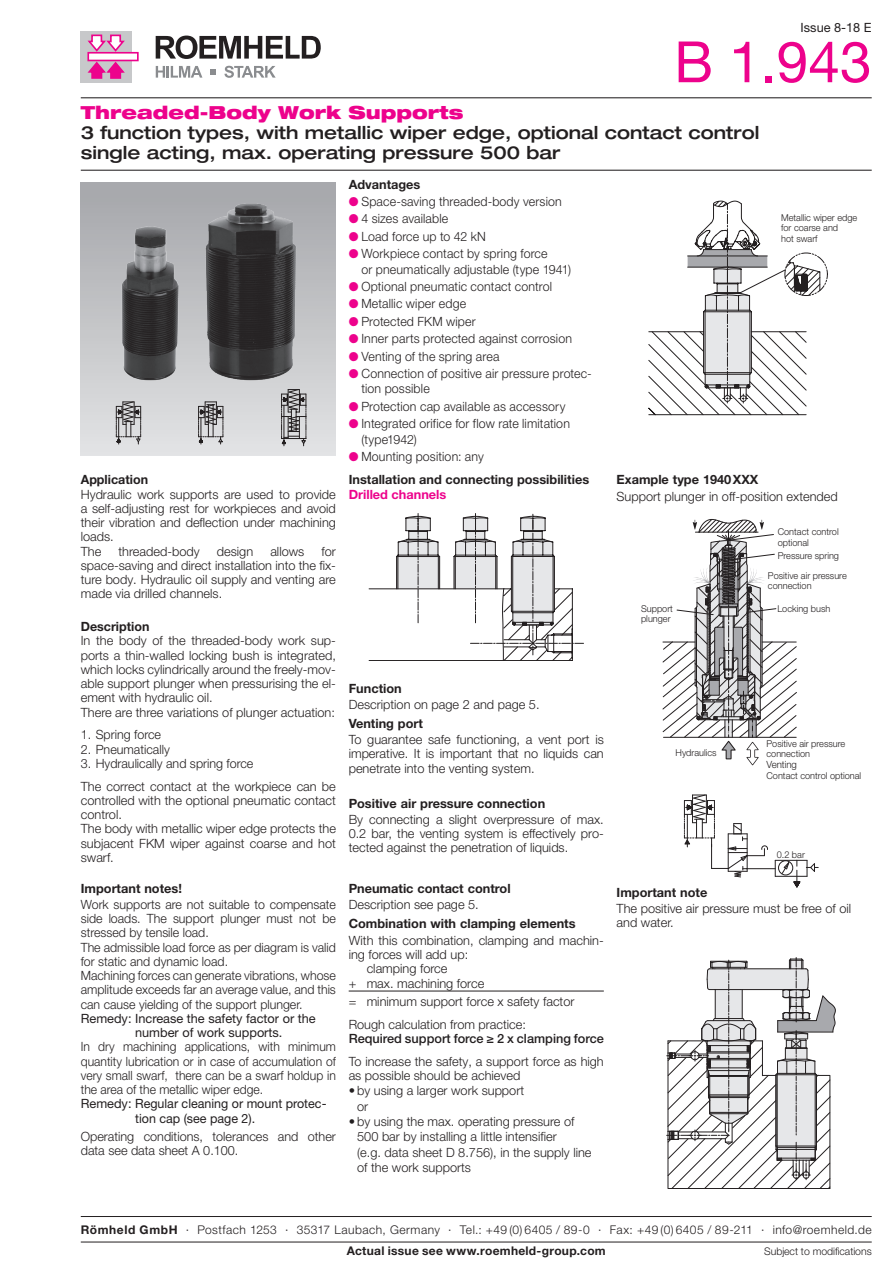
<style>
.page{position:relative;width:893px;height:1263px;background:#fff}
.page>*{position:absolute;margin:0;border:0;box-sizing:border-box;transform-origin:0 0}
.t1{font:57px "Helvetica Neue LT Pro";color:#ed028c}
.t2{font:500 expanded 18px/20.2px "Helvetica Neue LT Pro";color:#231f20}
.t3{font:900 expanded 18px "Helvetica Neue LT Pro";color:#ed028c}
.t4{font:300 12.75px/14.2px "Helvetica Neue LT Pro";color:#231f20}
.t5{font:700 12.75px "Helvetica Neue LT Pro";color:#231f20}
.t6{font:300 12.75px/14.2px "Helvetica Neue LT Pro";color:#231f20;text-align:justify;scale:.95 1}
.t7{font:12.75px/14.2px "Helvetica Neue LT Pro";color:#231f20}
.t8{font:500 12.75px "Helvetica Neue LT Pro";color:#231f20}
.t9{font:700 12.75px "Helvetica Neue LT Pro";color:#ed028c}
.t10{font:300 12px "Helvetica Neue LT Pro";letter-spacing:.035em;color:#231f20}
.t11{font:700 12px "Helvetica Neue LT Pro";letter-spacing:.025em;color:#231f20}
.t12{font:300 10.5px "Helvetica Neue LT Pro";letter-spacing:-.005em;color:#231f20}
.t13{font:300 9.9px "Helvetica Neue LT Pro";color:#231f20}
.t14{font:300 9.45px/10.5px "Helvetica Neue LT Pro";color:#231f20}
.s1{color:#ed028c}
.s2{font-weight:700}
</style>
<div class="page">
<div style="left:81px;top:31px;width:51px;height:51px;background:#c7c8ca"></div>
<svg style="left:87px;top:52px;width:52px;height:9px"></svg>
<svg style="left:87px;top:34px;width:40px;height:19px"></svg>
<svg style="left:87px;top:60px;width:40px;height:19px"></svg>
<svg style="left:156px;top:36px;width:165px;height:23px"></svg>
<svg style="left:156px;top:66px;width:46px;height:12px"></svg>
<svg style="left:224px;top:66px;width:52px;height:12px"></svg>
<svg style="left:210px;top:69px;width:6px;height:6px"></svg>
<hr style="left:81px;top:170px;width:791px;height:1px;background:#231f20">
<hr style="left:81px;top:97px;width:791px;height:1px;background:#231f20">
<img style="left:81px;top:183px;width:71px;height:255px">
<svg style="left:115px;top:401px;width:26px;height:43px"></svg>
<svg style="left:369px;top:513px;width:215px;height:148px"></svg>
<img style="left:152px;top:182px;width:184px;height:274px">
<svg style="left:667px;top:957px;width:169px;height:232px"></svg>
<hr style="left:81px;top:1242px;width:791px;height:1px;background:#231f20">
<hr style="left:81px;top:1216px;width:791px;height:1px;background:#231f20">
<svg style="left:648px;top:201px;width:180px;height:214px"></svg>
<svg style="left:684px;top:794px;width:134px;height:94px"></svg>
<hr style="left:349px;top:991px;width:255px;height:1px;background:#231f20">
<svg style="left:662px;top:519px;width:135px;height:246px"></svg>
<p class="t7" style="left:801px;top:20px;width:73px">Issue 8-18 E</p>
<h1 class="t1" style="left:674px;top:27px;width:199px">B 1.943</h1>
<h2 class="t3" style="left:81px;top:101px;width:384px">Threaded-Body Work Supports</h2>
<h2 class="t2" style="left:81px;top:122px;width:680px">3 function types, with metallic wiper edge, optional contact control single acting, max. operating pressure 500 bar</h2>
<p class="t5" style="left:349px;top:176px;width:73px">Advantages</p>
<p class="t4" style="left:349px;top:194px;width:215px"><span class="s1">●</span> Space-saving threaded-body version</p>
<p class="t4" style="left:349px;top:211px;width:101px"><span class="s1">●</span> 4 sizes available</p>
<p class="t4" style="left:349px;top:229px;width:139px"><span class="s1">●</span> Load force up to 42 kN</p>
<p class="t4" style="left:361px;top:246px;width:211px;line-height:15.3px;text-indent:-13px"><span class="s1">●</span> Workpiece contact by spring force<br>or pneumatically adjustable (type 1941)</p>
<p class="t4" style="left:349px;top:279px;width:205px"><span class="s1">●</span> Optional pneumatic contact control</p>
<p class="t4" style="left:349px;top:296px;width:119px"><span class="s1">●</span> Metallic wiper edge</p>
<p class="t4" style="left:349px;top:314px;width:129px"><span class="s1">●</span> Protected FKM wiper</p>
<p class="t4" style="left:349px;top:331px;width:225px"><span class="s1">●</span> Inner parts protected against corrosion</p>
<p class="t4" style="left:349px;top:349px;width:152px"><span class="s1">●</span> Venting of the spring area</p>
<p class="t4" style="left:361px;top:366px;width:232px;line-height:15.3px;text-indent:-13px"><span class="s1">●</span> Connection of positive air pressure protec&shy;tion possible</p>
<p class="t4" style="left:349px;top:399px;width:218px"><span class="s1">●</span> Protection cap available as accessory</p>
<p class="t4" style="left:361px;top:416px;width:210px;line-height:15.3px;text-indent:-13px"><span class="s1">●</span> Integrated orifice for flow rate limitation (type1942)</p>
<p class="t4" style="left:349px;top:449px;width:137px"><span class="s1">●</span> Mounting position: any</p>
<p class="t5" style="left:81px;top:472px;width:69px">Application</p>
<p class="t4" style="left:81px;top:487px;width:257px">Hydraulic work supports are used to provide a self-adjusting rest for workpieces and avoid their vibration and deflection under machining loads.<br>The</p>
<p class="t14" style="left:781px;top:212px;width:78px">Metallic wiper edge for coarse and<br>hot swarf</p>
<p class="t5" style="left:617px;top:472px;width:143px">Example type 1940XXX</p>
<p class="t4" style="left:617px;top:489px;width:223px">Support plunger in off-position extended</p>
<p class="t5" style="left:349px;top:472px;width:242px">Installation and connecting possibilities</p>
<p class="t9" style="left:349px;top:486px;width:99px">Drilled channels</p>
<p class="t14" style="left:778px;top:526px;width:62px">Contact control optional</p>
<p class="t14" style="left:778px;top:550px;width:63px">Pressure spring</p>
<p class="t4" style="left:81px;top:544px;width:257px;text-align:justify;text-indent:241px">for space-saving and direct installation into the fix&shy;ture body. Hydraulic oil supply and venting are made via drilled channels.</p>
<p class="t5" style="left:81px;top:619px;width:70px">Description</p>
<p class="t4" style="left:81px;top:633px;width:257px">In the body of the threaded-body work sup&shy;ports a thin-walled locking bush is integrated, which locks cylindrically around the freely-mov&shy;able support plunger when pressurising the el&shy;ement with hydraulic oil.<br>There are three variations of plunger actuation:</p>
<p class="t4" style="left:81px;top:727px;width:82px">1. Spring force</p>
<p class="t4" style="left:81px;top:742px;width:91px">2. Pneumatically</p>
<p class="t4" style="left:81px;top:752px;width:257px;line-height:22.8px">3. Hydraulically and spring force<br>The correct contact at the workpiece can be</p>
<p class="t4" style="left:81px;top:793px;width:257px">controlled with the optional pneumatic contact control.<br>The body with metallic wiper edge protects the subjacent FKM wiper against coarse and hot swarf.</p>
<p class="t4" style="left:118px;top:544px;width:83px">threaded-body</p>
<p class="t4" style="left:217px;top:544px;width:38px">design</p>
<p class="t4" style="left:270px;top:544px;width:36px">allows</p>
<p class="t14" style="left:768px;top:570px;width:80px">Positive air pressure connection</p>
<p class="t14" style="left:641px;top:603px;width:33px">Support</p>
<p class="t14" style="left:777px;top:603px;width:55px">Locking bush</p>
<p class="t14" style="left:641px;top:613px;width:31px">plunger</p>
<p class="t5" style="left:349px;top:680px;width:55px">Function</p>
<p class="t4" style="left:349px;top:697px;width:192px">Description on page 2 and page 5.</p>
<p class="t5" style="left:349px;top:715px;width:76px">Venting port</p>
<p class="t4" style="left:349px;top:732px;width:257px;text-align:justify">To guarantee safe functioning, a vent port is imperative. It is important that no liquids can penetrate into the venting system.</p>
<p class="t5" style="left:349px;top:795px;width:198px">Positive air pressure connection</p>
<p class="t4" style="left:349px;top:812px;width:257px;text-align:justify">By connecting a slight overpressure of max.<br>0.2 bar, the venting system is effectively pro&shy;tected against the penetration of liquids.</p>
<p class="t5" style="left:349px;top:880px;width:163px">Pneumatic contact control</p>
<p class="t4" style="left:349px;top:897px;width:132px">Description see page 5.</p>
<p class="t5" style="left:349px;top:916px;width:228px">Combination with clamping elements</p>
<p class="t4" style="left:349px;top:933px;width:257px">With this combination, clamping and machin-</p>
<p class="t4" style="left:349px;top:947px;width:121px">ing forces will add up:</p>
<p class="t4" style="left:367px;top:961px;width:82px">clamping force</p>
<p class="t4" style="left:349px;top:976px;width:137px">+ max. machining force</p>
<p class="t4" style="left:349px;top:990px;width:227px;line-height:22.8px">= minimum support force x safety factor<br>Rough calculation from practice:</p>
<p class="t8" style="left:349px;top:1031px;width:257px">Required support force ≥ 2 x clamping force</p>
<p class="t4" style="left:349px;top:1054px;width:257px">To increase the safety, a support force as high as possible should be achieved</p>
<p class="t4" style="left:357px;top:1083px;width:168px;line-height:15.3px;text-indent:-9px">• by using a larger work support or</p>
<p class="t4" style="left:357px;top:1113px;width:236px;line-height:15.3px;text-indent:-9px">• by using the max. operating pressure of 500 bar by installing a little intensifier<br>(e.g. data sheet D 8.756), in the supply line of the work supports</p>
<p class="t14" style="left:766px;top:738px;width:80px">Positive air pressure connection</p>
<p class="t13" style="left:766px;top:759px;width:32px">Venting</p>
<p class="t14" style="left:766px;top:770px;width:96px">Contact control optional</p>
<p class="t14" style="left:676px;top:747px;width:43px">Hydraulics</p>
<p class="t14" style="left:777px;top:849px;width:30px">0.2 bar</p>
<p class="t5" style="left:81px;top:880px;width:103px">Important notes!</p>
<p class="t4" style="left:81px;top:897px;width:257px">Work supports are not suitable to compensate side loads. The support plunger must not be stressed by tensile load.<br>The admissible load force as per diagram is valid for static and dynamic load.<br>Machining forces can generate vibrations, whose amplitude exceeds far an average value, and this can cause yielding of the support plunger.</p>
<p class="t7" style="left:135px;top:1011px;width:182px;text-indent:-54px">Remedy: Increase the safety factor or the number of work supports.</p>
<p class="t6" style="left:81px;top:1039px;width:270px">In dry machining applications, with minimum quantity lubrication or in case of accumulation of very small swarf, there can be a swarf holdup in the area of the metallic wiper edge.</p>
<p class="t7" style="left:135px;top:1096px;width:193px;text-indent:-54px">Remedy: Regular cleaning or mount protec&shy;tion cap (see page 2).</p>
<p class="t4" style="left:81px;top:1129px;width:257px">Operating conditions, tolerances and other data see data sheet A 0.100.</p>
<p class="t5" style="left:617px;top:884px;width:92px">Important note</p>
<p class="t4" style="left:617px;top:901px;width:236px">The positive air pressure must be free of oil and water.</p>
<p class="t10" style="left:81px;top:1222px;width:792px"><span class="s2">Römheld GmbH</span> · Postfach 1253 · 35317 Laubach, Germany · Tel.: +49 (0) 6405 / 89-0 · Fax: +49 (0) 6405 / 89-211 · info@roemheld.de</p>
<p class="t11" style="left:347px;top:1243px;width:261px">Actual issue see www.roemheld-group.com</p>
<p class="t12" style="left:764px;top:1244px;width:109px">Subject to modifications</p>
</div>
